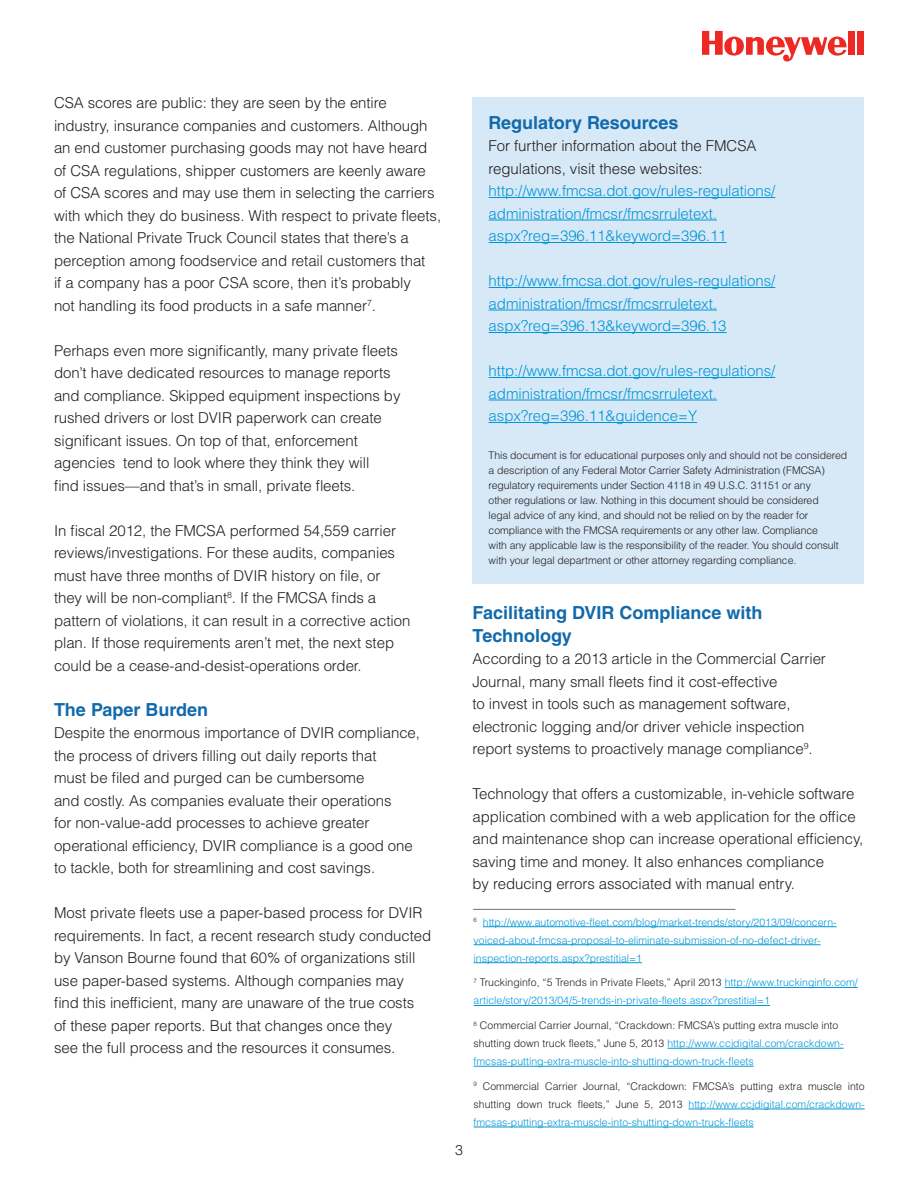
<style>
.page{position:relative;width:918px;height:1188px;background:#fff}
.page>*{position:absolute;margin:0;border:0;box-sizing:border-box;transform-origin:0 0}
.Headline{font:700 18px "Helvetica LT Std";color:#126aac}
.Body_Copy{font:300 15px/22.5px "Helvetica LT Std";letter-spacing:-.005em;color:#231f20}
.Body_Copy-2{font:300 15px/22.5px "Helvetica LT Std";letter-spacing:-.005em;color:#0196d7}
.t1{font:300 14.25px "Helvetica LT Std";color:#231f20}
.Body_Copy-3{font:300 10.5px/15px "Helvetica LT Std";letter-spacing:-.01em;color:#231f20}
.Body_Copy-4{font:300 10.5px/18px "Helvetica LT Std";color:#0196d7}
.s1{color:#231f20}
.s2{color:#0196d7}
</style>
<div class="page">
<div style="left:848px;top:31px;width:7px;height:24px;background:#ee2823"></div>
<div style="left:857px;top:31px;width:7px;height:24px;background:#ee2823"></div>
<svg style="left:702px;top:31px;width:145px;height:31px"></svg>
<hr style="left:483px;top:926px;width:354px;height:1px;background:#0196d7">
<hr style="left:474px;top:944px;width:347px;height:1px;background:#0196d7">
<hr style="left:474px;top:962px;width:168px;height:1px;background:#0196d7">
<hr style="left:725px;top:987px;width:133px;height:1px;background:#0196d7">
<hr style="left:474px;top:1005px;width:296px;height:1px;background:#0196d7">
<hr style="left:667px;top:1048px;width:177px;height:1px;background:#0196d7">
<hr style="left:474px;top:1066px;width:280px;height:1px;background:#0196d7">
<hr style="left:689px;top:1109px;width:176px;height:1px;background:#0196d7">
<hr style="left:474px;top:1127px;width:280px;height:1px;background:#0196d7">
<hr style="left:473px;top:909px;width:262px;height:1px;background:#6a747b">
<div style="left:472px;top:98px;width:392px;height:486px;background:#d7e9f7"></div>
<hr style="left:489px;top:197px;width:286px;height:1px;background:#0196d7">
<hr style="left:489px;top:220px;width:228px;height:1px;background:#0196d7">
<hr style="left:489px;top:242px;width:238px;height:1px;background:#0196d7">
<hr style="left:489px;top:287px;width:286px;height:1px;background:#0196d7">
<hr style="left:489px;top:310px;width:228px;height:1px;background:#0196d7">
<hr style="left:489px;top:332px;width:238px;height:1px;background:#0196d7">
<hr style="left:489px;top:377px;width:286px;height:1px;background:#0196d7">
<hr style="left:489px;top:400px;width:228px;height:1px;background:#0196d7">
<hr style="left:489px;top:422px;width:208px;height:1px;background:#0196d7">
<p class="Body_Copy" style="left:54px;top:92px;width:389px">CSA scores are public: they are seen by the entire industry, insurance companies and customers. Although an end customer purchasing goods may not have heard of CSA regulations, shipper customers are keenly aware of CSA scores and may use them in selecting the carriers with which they do business. With respect to private fleets, the National Private Truck Council states that there’s a perception among foodservice and retail customers that<br>if a company has a poor CSA score, then it’s probably<br>not handling its food products in a safe manner<sup>7</sup>.</p>
<p class="Body_Copy" style="left:54px;top:339px;width:348px">Perhaps even more significantly, many private fleets don’t have dedicated resources to manage reports and compliance. Skipped equipment inspections by rushed drivers or lost DVIR paperwork can create significant issues. On top of that, enforcement agencies tend to look where they think they will<br>find issues—and that’s in small, private fleets.</p>
<p class="Body_Copy" style="left:54px;top:519px;width:358px">In fiscal 2012, the FMCSA performed 54,559 carrier reviews/investigations. For these audits, companies must have three months of DVIR history on file, or they will be non-compliant<sup>8</sup>. If the FMCSA finds a pattern of violations, it can result in a corrective action plan. If those requirements aren’t met, the next step could be a cease-and-desist-operations order.</p>
<p class="Headline" style="left:54px;top:698px;width:156px">The Paper Burden</p>
<p class="Body_Copy" style="left:54px;top:722px;width:368px">Despite the enormous importance of DVIR compliance, the process of drivers filling out daily reports that<br>must be filed and purged can be cumbersome<br>and costly. As companies evaluate their operations<br>for non-value-add processes to achieve greater operational efficiency, DVIR compliance is a good one to tackle, both for streamlining and cost savings.</p>
<p class="Body_Copy" style="left:54px;top:902px;width:379px">Most private fleets use a paper-based process for DVIR requirements. In fact, a recent research study conducted by Vanson Bourne found that 60% of organizations still use paper-based systems. Although companies may find this inefficient, many are unaware of the true costs<br>of these paper reports. But that changes once they<br>see the full process and the resources it consumes.</p>
<p class="Body_Copy-4" style="left:474px;top:913px;width:365px"><sup>6</sup> http://www.automotive-fleet.com/blog/market-trends/story/2013/09/concern&shy;voiced-about-fmcsa-proposal-to-eliminate-submission-of-no-defect-driver&shy;inspection-reports.aspx?prestitial=1</p>
<p class="Headline" style="left:489px;top:111px;width:191px">Regulatory Resources</p>
<p class="Body_Copy" style="left:489px;top:134px;width:269px">For further information about the FMCSA regulations, visit these websites:</p>
<p class="Body_Copy-2" style="left:489px;top:179px;width:288px">http://www.fmcsa.dot.gov/rules-regulations/ administration/fmcsr/fmcsrruletext. aspx?reg=396.11&amp;keyword=396.11</p>
<p class="Body_Copy-2" style="left:489px;top:269px;width:288px">http://www.fmcsa.dot.gov/rules-regulations/ administration/fmcsr/fmcsrruletext. aspx?reg=396.13&amp;keyword=396.13</p>
<p class="Body_Copy-2" style="left:489px;top:359px;width:288px">http://www.fmcsa.dot.gov/rules-regulations/ administration/fmcsr/fmcsrruletext. aspx?reg=396.11&amp;guidence=Y</p>
<p class="Body_Copy-3" style="left:489px;top:447px;width:360px">This document is for educational purposes only and should not be considered a description of any Federal Motor Carrier Safety Administration (FMCSA) regulatory requirements under Section 4118 in 49 U.S.C. 31151 or any<br>other regulations or law. Nothing in this document should be considered<br>legal advice of any kind, and should not be relied on by the reader for compliance with the FMCSA requirements or any other law. Compliance<br>with any applicable law is the responsibility of the reader. You should consult with your legal department or other attorney regarding compliance.</p>
<p class="Headline" style="left:472px;top:602px;width:291px">Facilitating DVIR Compliance with</p>
<p class="Headline" style="left:472px;top:625px;width:101px">Technology</p>
<p class="Body_Copy" style="left:472px;top:648px;width:355px">According to a 2013 article in the Commercial Carrier Journal, many small fleets find it cost-effective<br>to invest in tools such as management software, electronic logging and/or driver vehicle inspection report systems to proactively manage compliance<sup>9</sup>.</p>
<p class="Body_Copy" style="left:472px;top:783px;width:392px">Technology that offers a customizable, in-vehicle software application combined with a web application for the office and maintenance shop can increase operational efficiency, saving time and money. It also enhances compliance<br>by reducing errors associated with manual entry.</p>
<p class="Body_Copy-4" style="left:474px;top:974px;width:386px"><sup>7</sup> <span class="s1">Truckinginfo, “5 Trends in Private Fleets,” April 2013</span> http://www.truckinginfo.com/ article/story/2013/04/5-trends-in-private-fleets.aspx?prestitial=1</p>
<p class="Body_Copy-3" style="left:474px;top:1016px;width:371px;line-height:18px"><sup>8</sup> Commercial Carrier Journal, “Crackdown: FMCSA’s putting extra muscle into shutting down truck fleets,” June 5, 2013 <span class="s2">http://www.ccjdigital.com/crackdown&shy;fmcsas-putting-extra-muscle-into-shutting-down-truck-fleets</span></p>
<p class="Body_Copy-3" style="left:474px;top:1077px;width:393px;line-height:18px;text-align:justify"><sup>9</sup> Commercial Carrier Journal, “Crackdown: FMCSA’s putting extra muscle into shutting down truck fleets,” June 5, 2013 <span class="s2">http://www.ccjdigital.com/crackdown&shy;fmcsas-putting-extra-muscle-into-shutting-down-truck-fleets</span></p>
<p class="t1" style="left:455px;top:1141px;width:9px">3</p>
</div>
